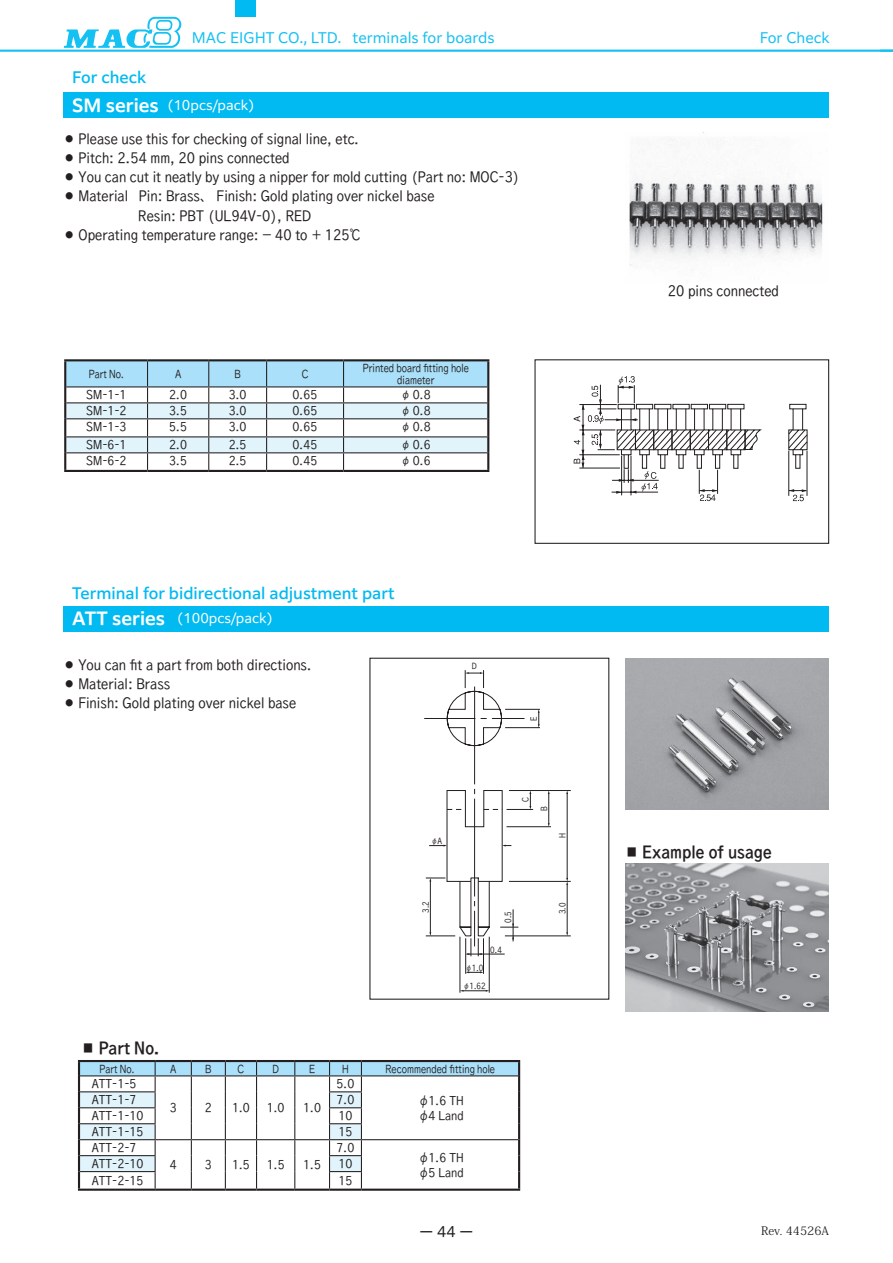
<style>
.page{position:relative;width:893px;height:1263px;background:#fff}
.page>*{position:absolute;margin:0;border:0;box-sizing:border-box;transform-origin:0 0}
.t1{font:15.9px "TB Go Std B C8";color:#231f20;scale:.8 1}
.t2{font:500 14.85px "PUD Shin Go Pr 6 N";color:#00baf1}
.t3{font:13.8px/19.2px "TB Go Std R C8";color:#231f20;scale:.8 1}
.t4{font:13.8px "PUD Shin Go Pr 6 N";color:#15c0f2}
.t5{font:13.8px "PUD Shin Go Pr 6 N";color:#231f20}
.t6{font:12.75px "PUD Shin Go Pr 6 N";color:#fff}
.t7{font:11.7px/14.9px "TB Go Std R C8";color:#231f20;scale:.8 1}
.t8{font:11.7px "Koz Min Pr 6 N";color:#231f20}
.t9{font:10.65px/11.7px "TB Go Std R";color:#231f20;text-align:center;scale:.8 1}
.t10{font:8.1px "TB Go Std R C8 90 msp RKSJ H";color:#231f20;scale:.75 1}
.s1{font-family:"PUD Shin Go Pr 6 N De";font-weight:700;font-size:16.95px}
.s2{font-family:"PUD Shin Go Pr 6 N"}
</style>
<div class="page">
<hr style="left:0;top:50px;width:893px;height:2px;background:#15c0f2">
<svg style="left:880px;top:51px;width:13px;height:1px"></svg>
<svg style="left:64px;top:17px;width:117px;height:31px"></svg>
<div style="left:235px;top:0;width:20px;height:17px;background:#00baf1"></div>
<img style="left:626px;top:658px;width:203px;height:152px">
<img style="left:626px;top:864px;width:203px;height:147px">
<img style="left:629px;top:132px;width:194px;height:139px">
<svg style="left:574px;top:376px;width:234px;height:125px"></svg>
<div style="left:534px;top:359px;width:295px;height:185px;border:1px solid #231f20"></div>
<div style="left:64px;top:92px;width:765px;height:25px;background:#00baf1"></div>
<div style="left:64px;top:606px;width:765px;height:25px;background:#00baf1"></div>
<hr style="left:465px;top:938px;width:1px;height:36px;background:#231f20">
<hr style="left:460px;top:937px;width:1px;height:56px;background:#231f20">
<hr style="left:483px;top:938px;width:1px;height:36px;background:#231f20">
<hr style="left:489px;top:937px;width:1px;height:56px;background:#231f20">
<hr style="left:505px;top:936px;width:66px;height:1px;background:#231f20">
<hr style="left:509px;top:881px;width:62px;height:1px;background:#231f20">
<hr style="left:509px;top:790px;width:62px;height:1px;background:#231f20">
<hr style="left:567px;top:793px;width:1px;height:85px;background:#231f20">
<hr style="left:567px;top:884px;width:1px;height:49px;background:#231f20">
<svg style="left:566px;top:878px;width:2px;height:7px"></svg>
<svg style="left:424px;top:670px;width:127px;height:286px"></svg>
<svg style="left:466px;top:971px;width:17px;height:2px"></svg>
<svg style="left:460px;top:990px;width:29px;height:2px"></svg>
<hr style="left:64px;top:359px;width:84px;height:2px;background:#231f20">
<hr style="left:148px;top:359px;width:61px;height:2px;background:#231f20">
<hr style="left:209px;top:359px;width:58px;height:2px;background:#231f20">
<hr style="left:267px;top:359px;width:77px;height:2px;background:#231f20">
<hr style="left:344px;top:359px;width:145px;height:2px;background:#231f20">
<hr style="left:64px;top:470px;width:84px;height:2px;background:#231f20">
<hr style="left:148px;top:470px;width:61px;height:2px;background:#231f20">
<hr style="left:209px;top:470px;width:58px;height:2px;background:#231f20">
<hr style="left:267px;top:470px;width:77px;height:2px;background:#231f20">
<hr style="left:344px;top:470px;width:145px;height:2px;background:#231f20">
<svg style="left:64px;top:360px;width:425px;height:110px"></svg>
<hr style="left:78px;top:1060px;width:77px;height:2px;background:#231f20">
<hr style="left:155px;top:1060px;width:36px;height:2px;background:#231f20">
<hr style="left:191px;top:1060px;width:34px;height:2px;background:#231f20">
<hr style="left:225px;top:1060px;width:32px;height:2px;background:#231f20">
<hr style="left:257px;top:1060px;width:38px;height:2px;background:#231f20">
<hr style="left:295px;top:1060px;width:35px;height:2px;background:#231f20">
<hr style="left:330px;top:1060px;width:31px;height:2px;background:#231f20">
<hr style="left:361px;top:1060px;width:159px;height:2px;background:#231f20">
<hr style="left:78px;top:1188px;width:77px;height:3px;background:#231f20">
<hr style="left:155px;top:1188px;width:36px;height:3px;background:#231f20">
<hr style="left:191px;top:1188px;width:34px;height:3px;background:#231f20">
<hr style="left:225px;top:1188px;width:32px;height:3px;background:#231f20">
<hr style="left:257px;top:1188px;width:38px;height:3px;background:#231f20">
<hr style="left:295px;top:1188px;width:35px;height:3px;background:#231f20">
<hr style="left:330px;top:1188px;width:31px;height:3px;background:#231f20">
<hr style="left:361px;top:1188px;width:159px;height:3px;background:#231f20">
<svg style="left:78px;top:1061px;width:442px;height:127px"></svg>
<p class="t4" style="left:192px;top:31px;width:304px">MAC EIGHT CO., LTD. terminals for boards</p>
<p class="t4" style="left:760px;top:31px;width:71px">For Check</p>
<p class="t2" style="left:72px;top:69px;width:75px">For check</p>
<p class="t6" style="left:72px;top:98px;width:183px"><span class="s1">SM series</span> (10pcs/pack)</p>
<p class="t3" style="left:64px;top:129px;width:371px">● Please use this for checking of signal line, etc.</p>
<p class="t3" style="left:64px;top:148px;width:284px">● Pitch: 2.54 mm, 20 pins connected</p>
<p class="t3" style="left:64px;top:167px;width:572px">● You can cut it neatly by using a nipper for mold cutting (Part no: MOC-3)</p>
<p class="t3" style="left:138px;top:186px;width:372px;text-indent:-74px">● Material Pin: Brass、　Finish: Gold plating over nickel base<br>Resin: PBT (UL94V-0), RED</p>
<p class="t3" style="left:64px;top:225px;width:373px">● Operating temperature range: − 40 to ＋ 125℃</p>
<p class="t9" style="left:89px;top:367px;width:46px">Part No.</p>
<p class="t9" style="left:175px;top:367px;width:9px">A</p>
<p class="t9" style="left:235px;top:367px;width:9px">B</p>
<p class="t9" style="left:302px;top:367px;width:10px">C</p>
<p class="t9" style="left:363px;top:362px;width:134px">Printed board fitting hole diameter</p>
<p class="t7" style="left:86px;top:387px;width:52px">SM-1-1</p>
<p class="t7" style="left:169px;top:387px;width:24px">2.0</p>
<p class="t7" style="left:229px;top:387px;width:24px">3.0</p>
<p class="t7" style="left:293px;top:387px;width:33px">0.65</p>
<p class="t7" style="left:401px;top:387px;width:39px">φ 0.8</p>
<p class="t7" style="left:86px;top:403px;width:52px">SM-1-2</p>
<p class="t7" style="left:169px;top:403px;width:24px">3.5</p>
<p class="t7" style="left:229px;top:403px;width:24px">3.0</p>
<p class="t7" style="left:293px;top:403px;width:33px">0.65</p>
<p class="t7" style="left:401px;top:403px;width:39px">φ 0.8</p>
<p class="t7" style="left:86px;top:419px;width:52px">SM-1-3</p>
<p class="t7" style="left:169px;top:419px;width:24px">5.5</p>
<p class="t7" style="left:229px;top:419px;width:24px">3.0</p>
<p class="t7" style="left:293px;top:419px;width:33px">0.65</p>
<p class="t7" style="left:401px;top:419px;width:39px">φ 0.8</p>
<p class="t7" style="left:86px;top:437px;width:52px">SM-6-1</p>
<p class="t7" style="left:169px;top:437px;width:24px">2.0</p>
<p class="t7" style="left:229px;top:437px;width:24px">2.5</p>
<p class="t7" style="left:293px;top:437px;width:33px">0.45</p>
<p class="t7" style="left:401px;top:437px;width:39px">φ 0.6</p>
<p class="t7" style="left:86px;top:453px;width:52px">SM-6-2</p>
<p class="t7" style="left:169px;top:453px;width:24px">3.5</p>
<p class="t7" style="left:229px;top:453px;width:24px">2.5</p>
<p class="t7" style="left:293px;top:453px;width:33px">0.45</p>
<p class="t7" style="left:401px;top:453px;width:39px">φ 0.6</p>
<p class="t2" style="left:72px;top:585px;width:324px">Terminal for bidirectional adjustment part</p>
<p class="t6" style="left:72px;top:611px;width:202px"><span class="s1">ATT series</span> (100pcs/pack)</p>
<p class="t3" style="left:64px;top:655px;width:311px">● You can fit a part from both directions.</p>
<p class="t3" style="left:64px;top:674px;width:135px">● Material: Brass</p>
<p class="t3" style="left:64px;top:693px;width:292px">● Finish: Gold plating over nickel base</p>
<p class="t10" style="left:472px;top:659px;width:8px">D</p>
<p class="t10" style="left:527px;top:720px;width:7px;rotate:-90deg">E</p>
<p class="t10" style="left:431px;top:834px;width:16px">φA</p>
<p class="t10" style="left:519px;top:802px;width:8px;rotate:-90deg">C</p>
<p class="t10" style="left:537px;top:811px;width:8px;rotate:-90deg">B</p>
<p class="t10" style="left:556px;top:838px;width:8px;rotate:-90deg">H</p>
<p class="t1" style="left:82px;top:1039px;width:99px">■ Part No.</p>
<p class="t10" style="left:419px;top:913px;width:17px;rotate:-90deg">3.2</p>
<p class="t10" style="left:501px;top:923px;width:17px;rotate:-90deg">0.5</p>
<p class="t10" style="left:490px;top:943px;width:17px">0.4</p>
<p class="t10" style="left:466px;top:961px;width:25px">φ1.0</p>
<p class="t10" style="left:463px;top:979px;width:31px">φ1.62</p>
<p class="t9" style="left:99px;top:1062px;width:46px">Part No.</p>
<p class="t9" style="left:170px;top:1062px;width:9px">A</p>
<p class="t9" style="left:205px;top:1062px;width:9px">B</p>
<p class="t9" style="left:238px;top:1062px;width:10px">C</p>
<p class="t9" style="left:272px;top:1062px;width:10px">D</p>
<p class="t9" style="left:309px;top:1062px;width:9px">E</p>
<p class="t9" style="left:342px;top:1062px;width:10px">H</p>
<p class="t9" style="left:385px;top:1062px;width:139px">Recommended fitting hole</p>
<p class="t7" style="left:92px;top:1076px;width:57px">ATT-1-5</p>
<p class="t7" style="left:170px;top:1100px;width:10px">3</p>
<p class="t7" style="left:205px;top:1100px;width:10px">2</p>
<p class="t7" style="left:232px;top:1100px;width:24px">1.0</p>
<p class="t7" style="left:267px;top:1100px;width:24px">1.0</p>
<p class="t7" style="left:303px;top:1100px;width:24px">1.0</p>
<p class="t7" style="left:337px;top:1076px;width:24px">5.0</p>
<p class="t7" style="left:92px;top:1092px;width:57px">ATT-1-7</p>
<p class="t7" style="left:337px;top:1092px;width:24px">7.0</p>
<p class="t7" style="left:92px;top:1108px;width:66px">ATT-1-10</p>
<p class="t7" style="left:338px;top:1108px;width:19px">10</p>
<p class="t7" style="left:92px;top:1124px;width:66px">ATT-1-15</p>
<p class="t7" style="left:338px;top:1124px;width:19px">15</p>
<p class="t7" style="left:92px;top:1140px;width:57px">ATT-2-7</p>
<p class="t7" style="left:170px;top:1157px;width:10px">4</p>
<p class="t7" style="left:205px;top:1157px;width:10px">3</p>
<p class="t7" style="left:232px;top:1157px;width:24px">1.5</p>
<p class="t7" style="left:267px;top:1157px;width:24px">1.5</p>
<p class="t7" style="left:303px;top:1157px;width:24px">1.5</p>
<p class="t7" style="left:419px;top:1093px;width:57px"><span class="s2">φ</span>1.6 TH <span class="s2">φ</span>4 Land</p>
<p class="t7" style="left:337px;top:1140px;width:24px">7.0</p>
<p class="t7" style="left:419px;top:1149px;width:57px"><span class="s2">φ</span>1.6 TH <span class="s2">φ</span>5 Land</p>
<p class="t7" style="left:92px;top:1156px;width:66px">ATT-2-10</p>
<p class="t7" style="left:339px;top:1156px;width:19px">10</p>
<p class="t7" style="left:92px;top:1173px;width:66px">ATT-2-15</p>
<p class="t7" style="left:339px;top:1173px;width:19px">15</p>
<p class="t5" style="left:420px;top:1224px;width:55px">ー 44 ー</p>
<p class="t10" style="left:555px;top:914px;width:17px;rotate:-90deg">3.0</p>
<p class="t3" style="left:668px;top:281px;width:140px">20 pins connected</p>
<p class="t1" style="left:625px;top:843px;width:184px">■ Example of usage</p>
<p class="t8" style="left:761px;top:1224px;width:70px">Rev. 44526A</p>
</div>
